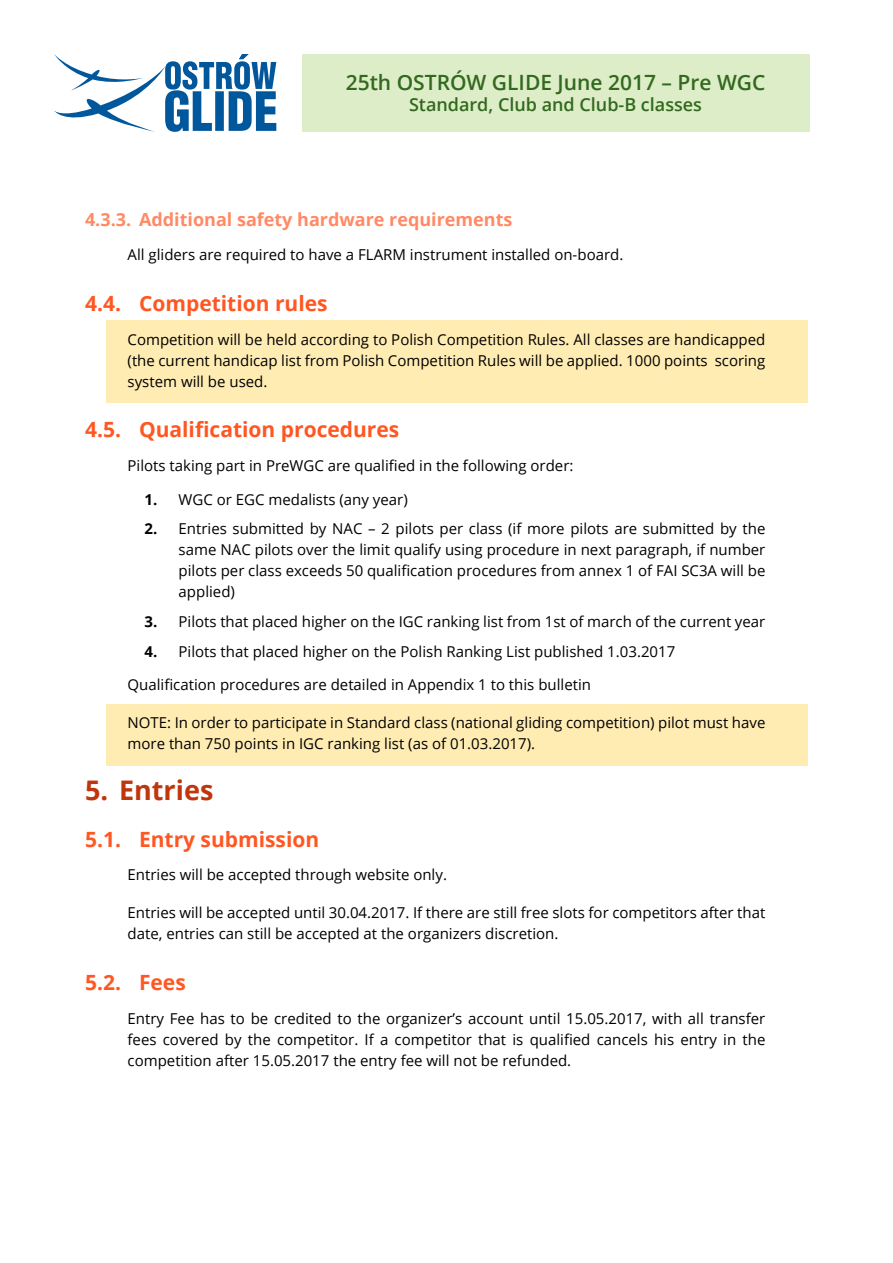
<style>
.page{position:relative;width:893px;height:1263px;background:#fff}
.page>*{position:absolute;margin:0;border:0;box-sizing:border-box;transform-origin:0 0}
.t1{font:700 27px "Open Sans";color:#bf360c}
.t2{font:700 21px "Open Sans";color:#ff5722}
.t3{font:600 21px "Open Sans";color:#33691e}
.t4{font:700 18px "Open Sans";color:#ff8a65}
.t5{font:600 18px "Open Sans";color:#33691e}
.t6{font:15px/21px "Open Sans";color:#000;text-align:justify}
.s1{font-weight:700}
</style>
<div class="page">
<svg style="left:54px;top:54px;width:222px;height:78px"></svg>
<div style="left:302px;top:54px;width:507px;height:78px;background:#dcedc8"></div>
<div style="left:106px;top:320px;width:702px;height:83px;background:#ffecb3"></div>
<div style="left:106px;top:704px;width:702px;height:62px;background:#ffecb3"></div>
<h2 class="t3" style="left:346px;top:68px;width:421px">25th OSTRÓW GLIDE June 2017 – Pre WGC</h2>
<p class="t5" style="left:409px;top:93px;width:294px">Standard, Club and Club-B classes</p>
<p class="t4" style="left:85px;top:207px;width:429px">4.3.3. Additional safety hardware requirements</p>
<p class="t6" style="left:128px;top:244px;width:497px">All gliders are required to have a FLARM instrument installed on-board.</p>
<h2 class="t2" style="left:85px;top:288px;width:244px">4.4. Competition rules</h2>
<p class="t6" style="left:128px;top:328px;width:639px">Competition will be held according to Polish Competition Rules. All classes are handicapped (the current handicap list from Polish Competition Rules will be applied. 1000 points scoring system will be used.</p>
<h2 class="t2" style="left:85px;top:415px;width:316px">4.5. Qualification procedures</h2>
<p class="t6" style="left:128px;top:455px;width:447px">Pilots taking part in PreWGC are qualified in the following order:</p>
<p class="t6" style="left:145px;top:489px;width:265px"><span class="s1">1.</span> WGC or EGC medalists (any year)</p>
<p class="t6" style="left:179px;top:518px;width:588px;text-indent:-34px"><span class="s1">2.</span> Entries submitted by NAC – 2 pilots per class (if more pilots are submitted by the same NAC pilots over the limit qualify using procedure in next paragraph, if number pilots per class exceeds 50 qualification procedures from annex 1 of FAI SC3A will be applied)</p>
<p class="t6" style="left:145px;top:611px;width:622px"><span class="s1">3.</span> Pilots that placed higher on the IGC ranking list from 1st of march of the current year</p>
<p class="t6" style="left:145px;top:640px;width:532px"><span class="s1">4.</span> Pilots that placed higher on the Polish Ranking List published 1.03.2017</p>
<p class="t6" style="left:128px;top:674px;width:465px">Qualification procedures are detailed in Appendix 1 to this bulletin</p>
<p class="t6" style="left:128px;top:712px;width:639px">NOTE: In order to participate in Standard class (national gliding competition) pilot must have more than 750 points in IGC ranking list (as of 01.03.2017).</p>
<h1 class="t1" style="left:85px;top:771px;width:130px">5. Entries</h1>
<h2 class="t2" style="left:85px;top:824px;width:236px">5.1. Entry submission</h2>
<p class="t6" style="left:128px;top:864px;width:321px">Entries will be accepted through website only.</p>
<p class="t6" style="left:128px;top:902px;width:639px">Entries will be accepted until 30.04.2017. If there are still free slots for competitors after that date, entries can still be accepted at the organizers discretion.</p>
<h2 class="t2" style="left:85px;top:968px;width:102px">5.2. Fees</h2>
<p class="t6" style="left:128px;top:1007px;width:639px">Entry Fee has to be credited to the organizer’s account until 15.05.2017, with all transfer fees covered by the competitor. If a competitor that is qualified cancels his entry in the competition after 15.05.2017 the entry fee will not be refunded.</p>
</div>
